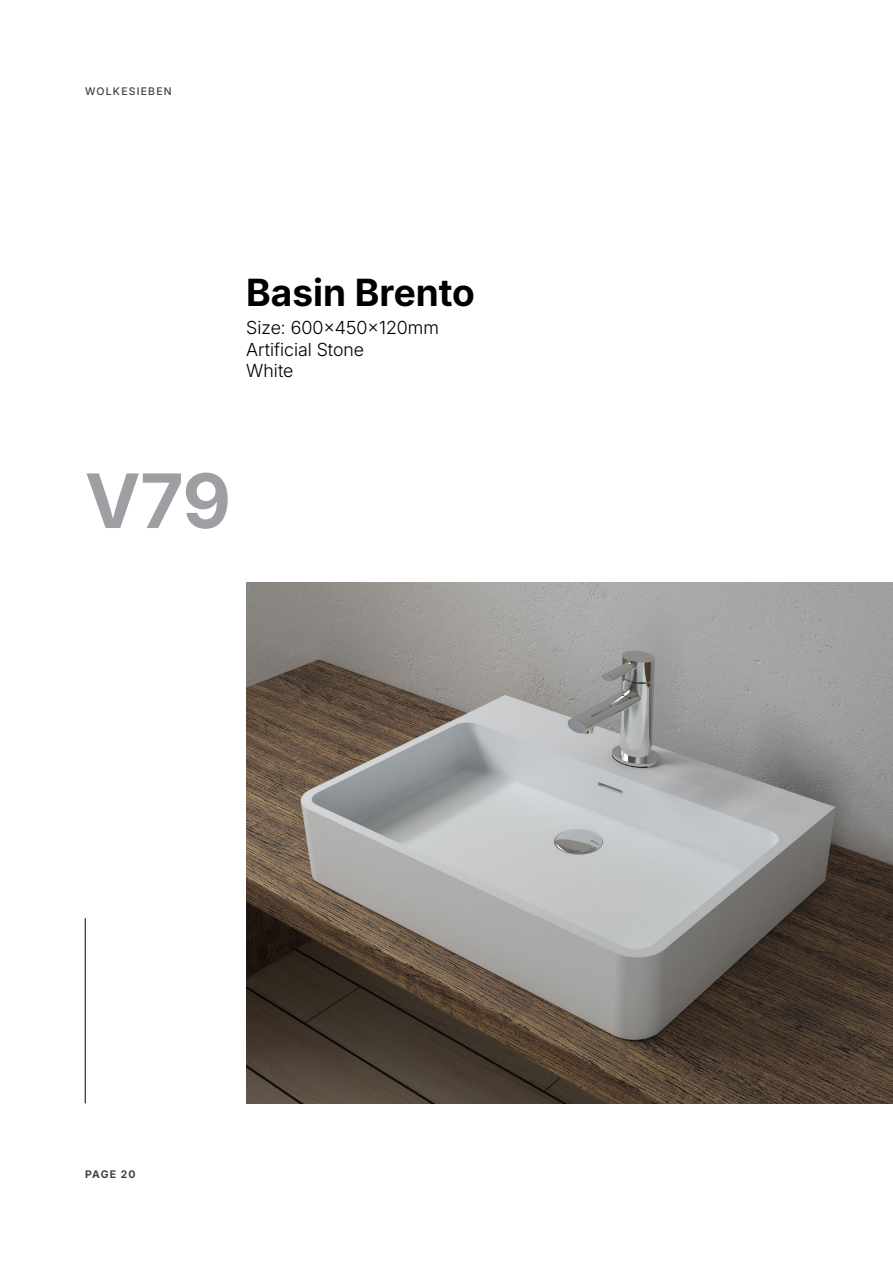
<style>
.page{position:relative;width:893px;height:1263px;background:#fff}
.page>*{position:absolute;margin:0;border:0;box-sizing:border-box;transform-origin:0 0}
.t1{font:700 75px "Inter 18 pt";color:#9d9fa2}
.t2{font:700 37.5px "Inter 18 pt";color:#000}
.t3{font:300 18px/21.6px "Inter 18 pt";color:#000}
.t4{font:500 10.5px "Inter 18 pt";letter-spacing:.115em;color:#414042}
.t5{font:700 10.5px "Inter 18 pt";letter-spacing:.085em;color:#414042}
</style>
<div class="page">
<img style="left:246px;top:582px;width:647px;height:521px">
<hr style="left:85px;top:918px;width:1px;height:185px;background:#000">
<p class="t4" style="left:85px;top:84px;width:88px">WOLKESIEBEN</p>
<h2 class="t2" style="left:246px;top:265px;width:230px">Basin Brento</h2>
<p class="t3" style="left:246px;top:316px;width:194px">Size: 600x450x120mm<br>Artificial Stone<br>White</p>
<h1 class="t1" style="left:85px;top:444px;width:147px">V79</h1>
<p class="t5" style="left:85px;top:1166px;width:52px">PAGE 20</p>
</div>
